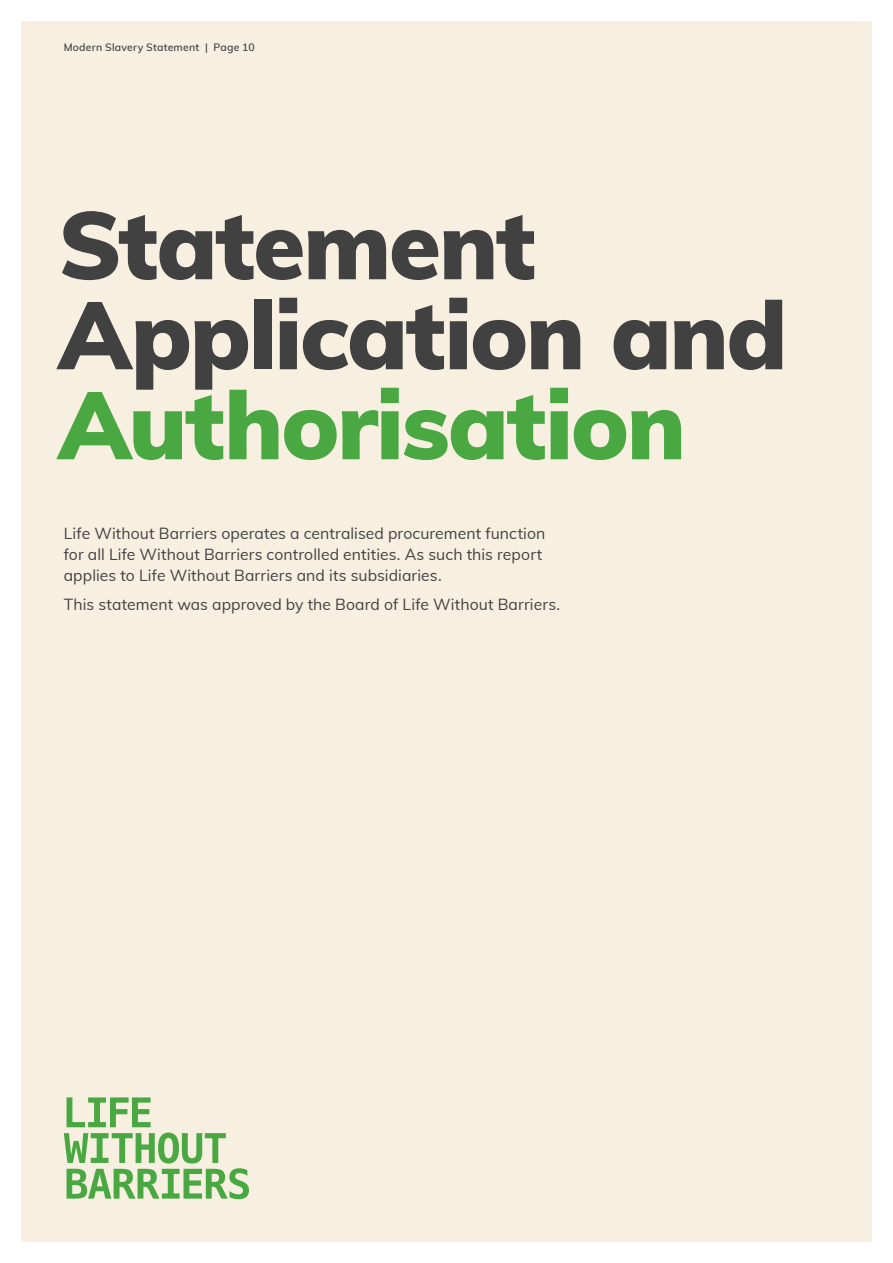
<style>
.page{position:relative;width:893px;height:1263px;background:#fff}
.page>*{position:absolute;margin:0;border:0;box-sizing:border-box;transform-origin:0 0}
.Body_Copy{font:900 94.5px/90px "Muli";letter-spacing:-.02em;color:#414142}
.Body_Copy-2{font:15.75px/21px "Muli";letter-spacing:.005em;color:#414142}
.Body_Copy-3{font:600 10.5px "Muli";letter-spacing:.02em;color:#414142}
.s1{color:#49a842}
</style>
<div class="page">
<div style="left:21px;top:21px;width:851px;height:1221px;background:#f7f0e1"></div>
<svg style="left:64px;top:1097px;width:185px;height:102px"></svg>
<p class="Body_Copy-3" style="left:64px;top:40px;width:193px">Modern Slavery Statement | Page 10</p>
<p class="Body_Copy" style="left:58px;top:196px;width:730px">Statement<br>Application and<br><span class="s1">Authorisation</span></p>
<p class="Body_Copy-2" style="left:64px;top:522px;width:483px">Life Without Barriers operates a centralised procurement function for all Life Without Barriers controlled entities. As such this report applies to Life Without Barriers and its subsidiaries.</p>
<p class="Body_Copy-2" style="left:64px;top:593px;width:498px">This statement was approved by the Board of Life Without Barriers.</p>
</div>
